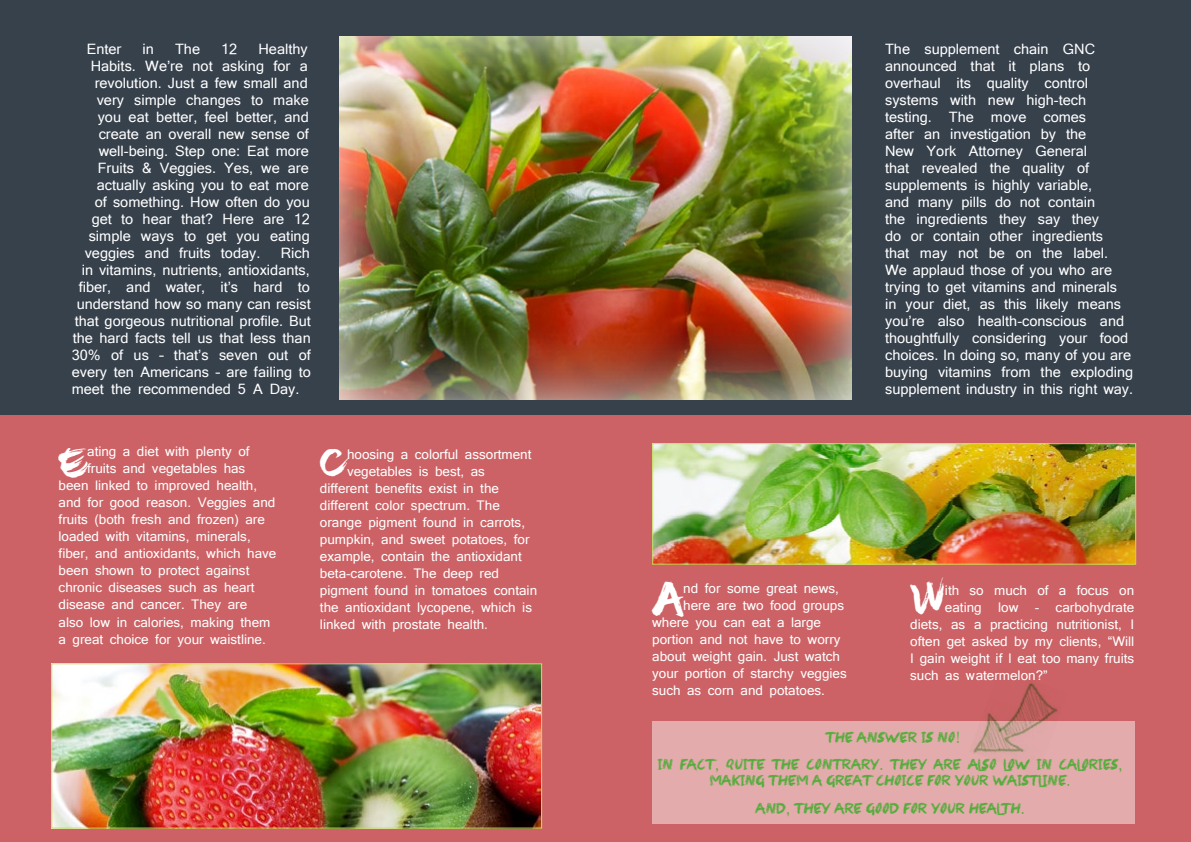
<style>
.page{position:relative;width:1191px;height:842px;background:#37414c}
.page>*{position:absolute;margin:0;border:0;box-sizing:border-box;transform-origin:0 0}
.t1{font:26.6px "Brown Fox";color:#fff}
.t2{font:16px/27.5px "Black Crayon";color:#51ad39;text-align:center}
.t3{font:14px/17px "Mangal";color:#fff}
.t4{font:13px/17px "Mangal";color:#fff}
</style>
<div class="page">
<div style="left:0;top:415px;width:1191px;height:427px;background:#cc6265"></div>
<img style="left:53px;top:665px;width:487px;height:162px">
<div style="left:51px;top:663px;width:491px;height:166px;border:1px solid #c8dc64"></div>
<div style="left:652px;top:721px;width:482px;height:103px;background:#e3abac"></div>
<img style="left:973px;top:682px;width:85px;height:72px">
<img style="left:339px;top:36px;width:513px;height:363px">
<img style="left:654px;top:445px;width:480px;height:118px">
<div style="left:652px;top:443px;width:484px;height:122px;border:1px solid #c8dc64"></div>
<p class="t3" style="left:87px;top:41px;width:36px">Enter</p>
<p class="t3" style="left:143px;top:41px;width:13px">in</p>
<p class="t3" style="left:175px;top:41px;width:26px">The</p>
<p class="t3" style="left:221px;top:41px;width:18px">12</p>
<p class="t3" style="left:258px;top:41px;width:51px">Healthy</p>
<p class="t3" style="left:91px;top:58px;width:219px">Habits. We’re not asking for a</p>
<p class="t3" style="left:95px;top:75px;width:214px">revolution. Just a few small and</p>
<p class="t3" style="left:97px;top:92px;width:213px">very simple changes to make</p>
<p class="t3" style="left:98px;top:109px;width:212px">you eat better, feel better, and</p>
<p class="t3" style="left:99px;top:126px;width:211px">create an overall new sense of</p>
<p class="t3" style="left:99px;top:143px;width:212px">well-being. Step one: Eat more</p>
<p class="t3" style="left:98px;top:160px;width:212px">Fruits &amp; Veggies. Yes, we are</p>
<p class="t3" style="left:97px;top:177px;width:214px">actually asking you to eat more</p>
<p class="t3" style="left:95px;top:194px;width:216px">of something. How often do you</p>
<p class="t3" style="left:92px;top:211px;width:219px">get to hear that? Here are 12</p>
<p class="t3" style="left:89px;top:228px;width:222px">simple ways to get you eating</p>
<p class="t3" style="left:85px;top:245px;width:177px">veggies and fruits today.</p>
<p class="t3" style="left:281px;top:245px;width:31px">Rich</p>
<p class="t3" style="left:82px;top:262px;width:229px">in vitamins, nutrients, antioxidants,</p>
<p class="t3" style="left:79px;top:279px;width:233px">fiber, and water, it’s hard to</p>
<p class="t3" style="left:77px;top:296px;width:235px">understand how so many can resist</p>
<p class="t3" style="left:75px;top:313px;width:237px">that gorgeous nutritional profile. But</p>
<p class="t3" style="left:73px;top:330px;width:239px">the hard facts tell us that less than</p>
<p class="t3" style="left:72px;top:347px;width:240px">30% of us – that’s seven out of</p>
<p class="t3" style="left:72px;top:364px;width:240px">every ten Americans – are failing to</p>
<p class="t3" style="left:72px;top:381px;width:229px">meet the recommended 5 A Day.</p>
<h1 class="t1" style="left:59px;top:449px;width:29px">E</h1>
<p class="t4" style="left:87px;top:443px;width:164px">ating a diet with plenty of</p>
<p class="t4" style="left:87px;top:460px;width:160px">fruits and vegetables has</p>
<p class="t4" style="left:59px;top:477px;width:200px">been linked to improved health,</p>
<p class="t4" style="left:59px;top:494px;width:218px">and for good reason. Veggies and</p>
<p class="t4" style="left:59px;top:511px;width:208px">fruits (both fresh and frozen) are</p>
<p class="t4" style="left:59px;top:528px;width:194px">loaded with vitamins, minerals,</p>
<p class="t4" style="left:59px;top:545px;width:219px">fiber, and antioxidants, which have</p>
<p class="t4" style="left:59px;top:562px;width:192px">been shown to protect against</p>
<p class="t4" style="left:59px;top:579px;width:198px">chronic diseases such as heart</p>
<p class="t4" style="left:59px;top:596px;width:190px">disease and cancer. They are</p>
<p class="t4" style="left:59px;top:613px;width:213px">also low in calories, making them</p>
<p class="t4" style="left:59px;top:630px;width:209px">a great choice for your waistline.</p>
<h1 class="t1" style="left:320px;top:451px;width:28px">C</h1>
<p class="t4" style="left:347px;top:446px;width:186px">hoosing a colorful assortment</p>
<p class="t4" style="left:347px;top:463px;width:139px">vegetables is best, as</p>
<p class="t4" style="left:320px;top:480px;width:181px">different benefits exist in the</p>
<p class="t4" style="left:320px;top:497px;width:181px">different color spectrum. The</p>
<p class="t4" style="left:320px;top:514px;width:207px">orange pigment found in carrots,</p>
<p class="t4" style="left:320px;top:531px;width:211px">pumpkin, and sweet potatoes, for</p>
<p class="t4" style="left:320px;top:548px;width:203px">example, contain the antioxidant</p>
<p class="t4" style="left:320px;top:565px;width:180px">beta-carotene. The deep red</p>
<p class="t4" style="left:320px;top:582px;width:219px">pigment found in tomatoes contain</p>
<p class="t4" style="left:320px;top:599px;width:214px">the antioxidant lycopene, which is</p>
<p class="t4" style="left:320px;top:616px;width:170px">linked with prostate health.</p>
<p class="t3" style="left:885px;top:41px;width:249px">The supplement chain GNC announced that it plans to overhaul its quality control systems with new high-tech testing. The move comes<br>after an investigation by the<br>New York Attorney General<br>that revealed the quality of supplements is highly variable,<br>and many pills do not contain<br>the ingredients they say they<br>do or contain other ingredients<br>that may not be on the label.<br>We applaud those of you who are trying to get vitamins and minerals<br>in your diet, as this likely means you’re also health-conscious and thoughtfully considering your food choices. In doing so, many of you are buying vitamins from the exploding supplement industry in this right way.</p>
<h1 class="t1" style="left:654px;top:585px;width:30px">A</h1>
<p class="t4" style="left:683px;top:579px;width:157px">nd for some great news,</p>
<p class="t4" style="left:683px;top:596px;width:162px">here are two food groups</p>
<p class="t4" style="left:652px;top:613px;width:170px">where you can eat a large</p>
<p class="t4" style="left:652px;top:630px;width:190px">portion and not have to worry</p>
<p class="t4" style="left:652px;top:647px;width:189px">about weight gain. Just watch</p>
<p class="t4" style="left:652px;top:664px;width:196px">your portion of starchy veggies</p>
<p class="t4" style="left:652px;top:681px;width:174px">such as corn and potatoes.</p>
<h1 class="t1" style="left:911px;top:588px;width:33px">W</h1>
<p class="t4" style="left:945px;top:582px;width:191px">ith so much of a focus on eating</p>
<p class="t4" style="left:910px;top:599px;width:225px;text-align:justify;text-indent:124px">- carbohydrate diets, as a practicing nutritionist, I often get asked by my clients, “Will I gain weight if I eat too many fruits such as watermelon?”</p>
<p class="t4" style="left:998px;top:599px;width:22px">low</p>
<p class="t2" style="left:658px;top:724px;width:466px">THE ANSWER IS NO!<br>IN FACT, QUITE THE CONTRARY. THEY ARE ALSO LOW IN CALORIES,</p>
<p class="t2" style="left:710px;top:768px;width:362px">MAKING THEM A GREAT CHOICE FOR YOUR WAISTLINE.<br>AND, THEY ARE GOOD FOR YOUR HEALTH.</p>
</div>
